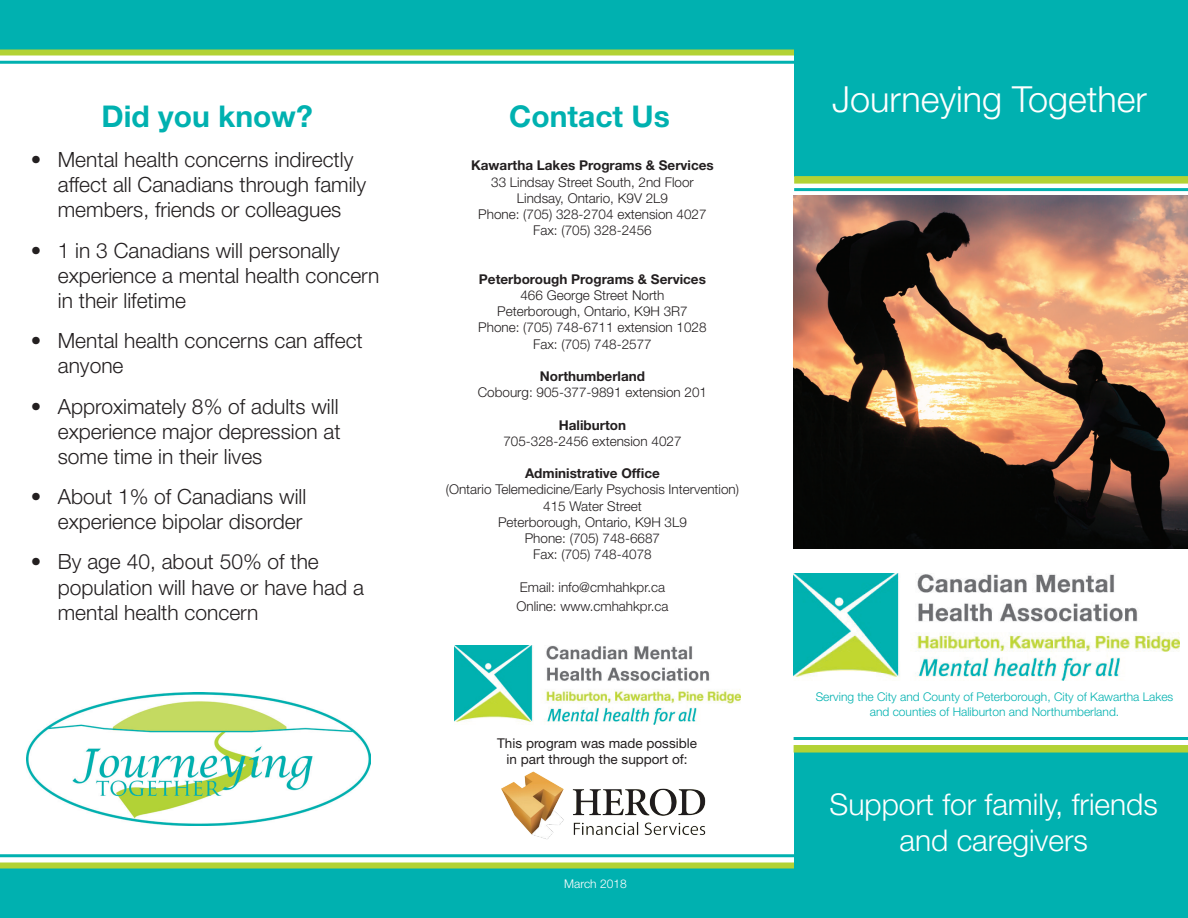
<style>
.page{position:relative;width:1188px;height:918px;background:#fff}
.page>*{position:absolute;margin:0;border:0;box-sizing:border-box;transform-origin:0 0}
.t1{font:300 36px "Helvetica Neue LT Std";color:#fff}
.t2{font:300 30px/36px "Helvetica Neue LT Std";color:#fff;text-align:center}
.t3{font:700 30px "Helvetica Neue LT Std";color:#00b1b0}
.t4{font:300 21px/25.2px "Helvetica Neue LT Std";color:#231f20}
.t5{font:300 13.5px/16.2px "Helvetica Neue LT Std";color:#231f20;text-align:center}
.t6{font:700 13.5px "Helvetica Neue LT Std";color:#231f20}
.t7{font:13.5px/16.2px "Helvetica Neue LT Std";color:#231f20;text-align:center}
.t8{font:300 12px/14.4px "Helvetica Neue LT Std";color:#00b1b0;text-align:center}
.t9{font:300 12px "Helvetica Neue LT Std";color:#fff}
</style>
<div class="page">
<svg style="left:0;top:862px;width:794px;height:56px;background:#15b5a3"></svg>
<div style="left:794px;top:752px;width:394px;height:166px;background:#00b1b0"></div>
<svg style="left:0;top:0;width:794px;height:56px;background:#15b5a3"></svg>
<hr style="left:0;top:61px;width:794px;height:3px;background:#00b1b0">
<hr style="left:0;top:854px;width:795px;height:3px;background:#00b1b0">
<img style="left:27px;top:693px;width:344px;height:133px">
<div style="left:794px;top:0;width:394px;height:176px;background:#00b1b0"></div>
<div style="left:794px;top:176px;width:394px;height:8px;background:#b3d234"></div>
<hr style="left:794px;top:188px;width:394px;height:3px;background:#00b1b0">
<img style="left:793px;top:196px;width:395px;height:353px">
<div style="left:794px;top:745px;width:394px;height:8px;background:#b3d234"></div>
<hr style="left:794px;top:737px;width:394px;height:3px;background:#00b1b0">
<img style="left:454px;top:645px;width:286px;height:79px">
<img style="left:501px;top:771px;width:205px;height:68px">
<img style="left:793px;top:574px;width:387px;height:107px">
<h2 class="t3" style="left:102px;top:97px;width:213px">Did you know?</h2>
<h2 class="t3" style="left:509px;top:97px;width:162px">Contact Us</h2>
<h3 class="t4" style="left:58px;top:146px;width:310px;text-indent:-27px">• Mental health concerns indirectly affect all Canadians through family members, friends or colleagues</h3>
<h3 class="t4" style="left:58px;top:237px;width:323px;text-indent:-27px">• 1 in 3 Canadians will personally experience a mental health concern in their lifetime</h3>
<h3 class="t4" style="left:58px;top:328px;width:306px;text-indent:-27px">• Mental health concerns can affect anyone</h3>
<h3 class="t4" style="left:58px;top:393px;width:284px;text-align:justify;text-indent:-27px">• Approximately 8% of adults will experience major depression at some time in their lives</h3>
<h3 class="t4" style="left:31px;top:484px;width:277px;text-align:right">• About 1% of Canadians will experience bipolar disorder</h3>
<h3 class="t4" style="left:58px;top:549px;width:308px;text-indent:-27px">• By age 40, about 50% of the population will have or have had a mental health concern</h3>
<p class="t6" style="left:471px;top:157px;width:244px">Kawartha Lakes Programs &amp; Services</p>
<p class="t5" style="left:478px;top:173px;width:230px">33 Lindsay Street South, 2nd Floor<br>Lindsay, Ontario, K9V 2L9<br>Phone: (705) 328-2704 extension 4027<br>Fax: (705) 328-2456</p>
<p class="t6" style="left:479px;top:271px;width:229px">Peterborough Programs &amp; Services</p>
<p class="t5" style="left:478px;top:287px;width:230px">466 George Street North<br>Peterborough, Ontario, K9H 3R7<br>Phone: (705) 748-6711 extension 1028<br>Fax: (705) 748-2577</p>
<p class="t6" style="left:540px;top:368px;width:107px">Northumberland</p>
<p class="t5" style="left:478px;top:384px;width:231px">Cobourg: 905-377-9891 extension 201</p>
<p class="t6" style="left:559px;top:416px;width:69px">Haliburton</p>
<p class="t5" style="left:503px;top:433px;width:180px">705-328-2456 extension 4027</p>
<p class="t6" style="left:525px;top:465px;width:136px">Administrative Office</p>
<p class="t5" style="left:446px;top:481px;width:295px">(Ontario Telemedicine/Early Psychosis Intervention)<br>415 Water Street<br>Peterborough, Ontario, K9H 3L9<br>Phone: (705) 748-6687<br>Fax: (705) 748-4078</p>
<p class="t5" style="left:516px;top:577px;width:154px;line-height:19.8px;text-align:left">Email: info@cmhahkpr.ca<br>Online: www.cmhahkpr.ca</p>
<p class="t7" style="left:497px;top:735px;width:201px">This program was made possible in part through the support of:</p>
<p class="t9" style="left:564px;top:877px;width:64px">March 2018</p>
<h1 class="t1" style="left:832px;top:77px;width:316px">Journeying Together</h1>
<p class="t8" style="left:816px;top:690px;width:359px">Serving the City and County of Peterborough, City of Kawartha Lakes and counties of Haliburton and Northumberland.</p>
<h2 class="t2" style="left:830px;top:786px;width:330px">Support for family, friends and caregivers</h2>
</div>
